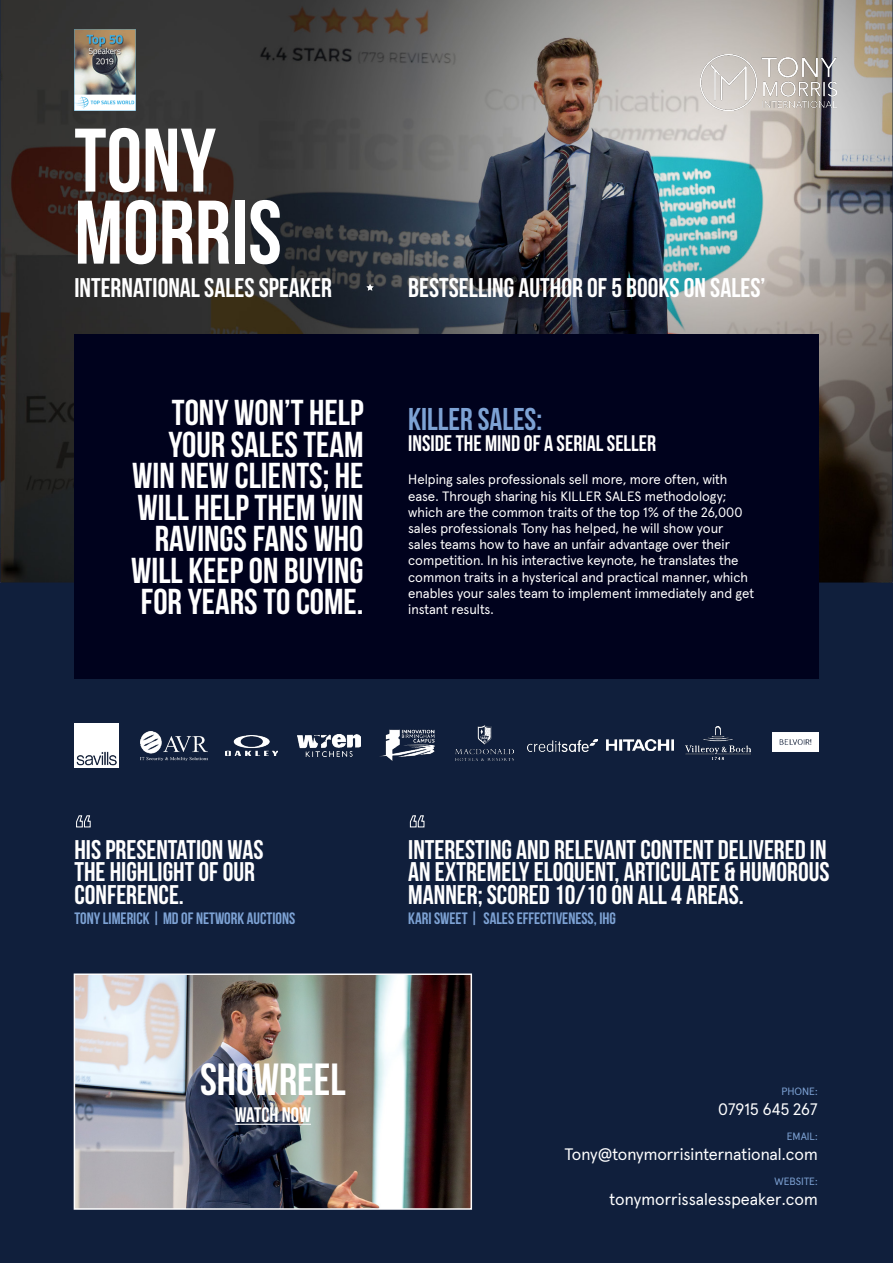
<style>
.page{position:relative;width:893px;height:1263px;background:#fff}
.page>*{position:absolute;margin:0;border:0;box-sizing:border-box;transform-origin:0 0}
.t1{font:90px "Bebas Neue";color:#fff}
.t2{font:45px "Bebas Neue";color:#fff}
.t3{font:36px/31.5px "Bebas Neue";color:#fff;text-align:right}
.t4{font:31.5px "Bebas Neue";color:#7da2d4}
.t5{font:27px/22.5px "Bebas Neue";color:#fff;text-align:justify}
.t6{font:22.5px "Bebas Neue";color:#fff}
.t7{font:21px "Bebas Neue";color:#fff}
.t8{font:16.5px "Apercu Pro";color:#fff}
.t9{font:16.5px "Bebas Neue";color:#7da2d4}
.t10{font:13.5px/16.2px "Apercu Pro";color:#fff}
.t11{font:10.5px "Apercu Pro";color:#7da2d4}
</style>
<div class="page">
<div style="left:0;top:583px;width:893px;height:582px;background:#101f3c"></div>
<div style="left:0;top:1135px;width:893px;height:128px;background:#101f3c"></div>
<img style="left:0;top:0;width:893px;height:583px">
<div style="left:74px;top:334px;width:745px;height:344px;background:#00021d"></div>
<svg style="left:366px;top:284px;width:8px;height:7px"></svg>
<img style="left:74px;top:724px;width:44px;height:43px">
<img style="left:527px;top:739px;width:70px;height:13px">
<img style="left:225px;top:736px;width:53px;height:19px">
<img style="left:772px;top:732px;width:47px;height:19px">
<img style="left:456px;top:725px;width:57px;height:36px">
<img style="left:685px;top:727px;width:65px;height:33px">
<img style="left:141px;top:731px;width:66px;height:29px">
<img style="left:607px;top:739px;width:66px;height:12px">
<img style="left:379px;top:730px;width:56px;height:31px">
<img style="left:298px;top:735px;width:63px;height:21px">
<svg style="left:76px;top:815px;width:15px;height:13px"></svg>
<svg style="left:410px;top:815px;width:15px;height:13px"></svg>
<img style="left:700px;top:54px;width:136px;height:57px">
<img style="left:77px;top:976px;width:392px;height:231px">
<hr style="left:235px;top:1124px;width:76px;height:1px;background:#fff">
<div style="left:74px;top:973px;width:398px;height:237px;border:2px solid #fff"></div>
<img style="left:74px;top:30px;width:61px;height:81px">
<p class="t1" style="left:74px;top:111px;width:143px">TONY</p>
<p class="t1" style="left:74px;top:183px;width:209px">MORRIS</p>
<p class="t5" style="left:74px;top:276px;width:259px">INTERNATIONAL SALES SPEAKER</p>
<p class="t5" style="left:408px;top:276px;width:359px">BESTSELLING AUTHOR OF 5 BOOKS ON SALES’</p>
<p class="t3" style="left:131px;top:396px;width:234px">TONY WON’T HELP<br>YOUR SALES TEAM<br>WIN NEW CLIENTS; HE<br>WILL HELP THEM WIN<br>RAVINGS FANS WHO<br>WILL KEEP ON BUYING<br>FOR YEARS TO COME.</p>
<p class="t4" style="left:408px;top:402px;width:136px">KILLER SALES:</p>
<p class="t6" style="left:408px;top:431px;width:249px">INSIDE THE MIND OF A SERIAL SELLER</p>
<p class="t10" style="left:408px;top:470px;width:347px">Helping sales professionals sell more, more often, with ease. Through sharing his KILLER SALES methodology; which are the common traits of the top 1% of the 26,000 sales professionals Tony has helped, he will show your sales teams how to have an unfair advantage over their competition. In his interactive keynote, he translates the common traits in a hysterical and practical manner, which enables your sales team to implement immediately and get instant results.</p>
<p class="t5" style="left:74px;top:838px;width:191px">HIS PRESENTATION WAS</p>
<p class="t5" style="left:74px;top:860px;width:182px">THE HIGHLIGHT OF OUR</p>
<p class="t5" style="left:74px;top:883px;width:111px">CONFERENCE.</p>
<p class="t9" style="left:74px;top:909px;width:222px">TONY LIMERICK | MD OF NETWORK AUCTIONS</p>
<p class="t2" style="left:200px;top:1055px;width:147px">SHOWREEL</p>
<p class="t7" style="left:235px;top:1103px;width:78px">WATCH NOW</p>
<p class="t5" style="left:408px;top:838px;width:423px">INTERESTING AND RELEVANT CONTENT DELIVERED IN AN EXTREMELY ELOQUENT, ARTICULATE &amp; HUMOROUS MANNER; SCORED 10/10 ON ALL 4 AREAS.</p>
<p class="t9" style="left:408px;top:909px;width:209px">KARI SWEET | SALES EFFECTIVENESS, IHG</p>
<p class="t11" style="left:781px;top:1083px;width:38px">PHONE:</p>
<p class="t8" style="left:718px;top:1096px;width:101px">07915 645 267</p>
<p class="t11" style="left:787px;top:1128px;width:32px">EMAIL:</p>
<p class="t8" style="left:565px;top:1141px;width:255px">Tony@tonymorrisinternational.com</p>
<p class="t11" style="left:775px;top:1173px;width:45px">WEBSITE:</p>
<p class="t8" style="left:609px;top:1186px;width:210px">tonymorrissalesspeaker.com</p>
</div>
